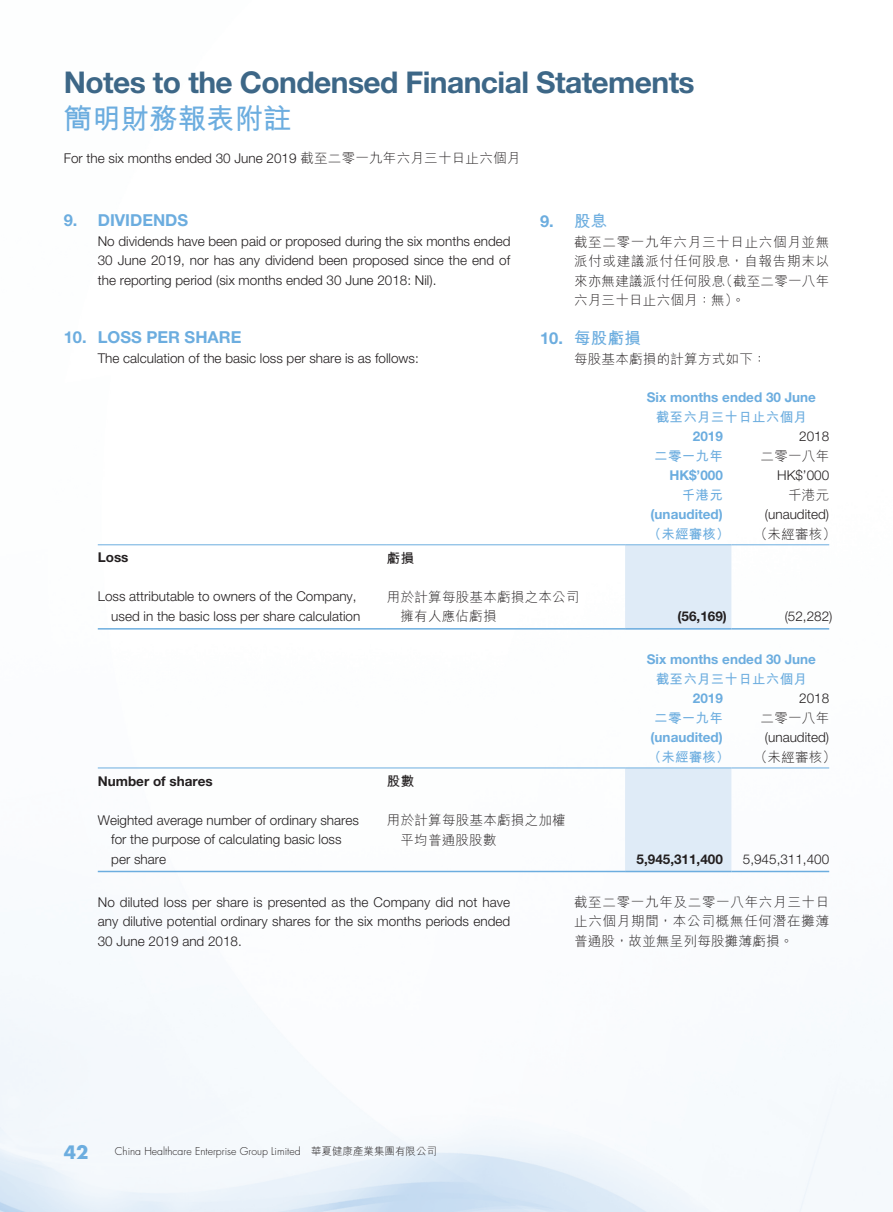
<style>
.page{position:relative;width:893px;height:1212px;background:#fff}
.page>*{position:absolute;margin:0;border:0;box-sizing:border-box;transform-origin:0 0}
.t1{font:700 30px "Helvetica Neue LT Std";letter-spacing:-.02em;color:#3d6787}
.t2{font:700 28.5px "M Hei HK";color:#6caddf}
.t3{font:700 18px "Futura Std";color:#6caddf}
.t4{font:700 16.5px "Helvetica Neue LT Std";color:#6caddf}
.t5{font:700 16.5px "M Hei HK";color:#6caddf}
.t6{font:300 13.5px/19.5px "Helvetica Neue LT Std";color:#231f20;text-align:justify}
.t7{font:300 13.5px/19.5px "M Hei HK";letter-spacing:.02em;color:#231f20;text-align:justify}
.t8{font:700 13.5px "Helvetica Neue LT Std";color:#6caddf}
.t9{font:700 13.5px "M Hei HK";letter-spacing:.02em;color:#6caddf}
.t10{font:700 13.5px "Helvetica Neue LT Std";color:#231f20}
.t11{font:700 13.5px "M Hei HK";color:#231f20}
.t12{font:300 10.5px "Futura Std";color:#231f20}
.s1{font-family:"M Hei HK"}
.s2{font-family:"Helvetica Neue LT Std"}
</style>
<div class="page">
<div style="left:625px;top:545px;width:106px;height:83px;background:#dfebf7"></div>
<hr style="left:98px;top:544px;width:289px;height:1px;background:#6caddf">
<hr style="left:387px;top:544px;width:238px;height:1px;background:#6caddf">
<hr style="left:625px;top:544px;width:106px;height:1px;background:#6caddf">
<hr style="left:731px;top:544px;width:98px;height:1px;background:#6caddf">
<hr style="left:98px;top:628px;width:289px;height:1px;background:#6caddf">
<hr style="left:387px;top:628px;width:238px;height:1px;background:#6caddf">
<hr style="left:625px;top:628px;width:106px;height:1px;background:#6caddf">
<hr style="left:731px;top:628px;width:98px;height:1px;background:#6caddf">
<div style="left:625px;top:768px;width:106px;height:103px;background:#dfebf7"></div>
<hr style="left:98px;top:767px;width:289px;height:1px;background:#6caddf">
<hr style="left:387px;top:767px;width:238px;height:1px;background:#6caddf">
<hr style="left:625px;top:767px;width:106px;height:1px;background:#6caddf">
<hr style="left:731px;top:767px;width:98px;height:1px;background:#6caddf">
<hr style="left:98px;top:871px;width:289px;height:1px;background:#6caddf">
<hr style="left:387px;top:871px;width:238px;height:1px;background:#6caddf">
<hr style="left:625px;top:871px;width:106px;height:1px;background:#6caddf">
<hr style="left:731px;top:871px;width:98px;height:1px;background:#6caddf">
<h1 class="t1" style="left:64px;top:64px;width:632px">Notes to the Condensed Financial Statements</h1>
<h2 class="t2" style="left:64px;top:98px;width:229px">簡明財務報表附註</h2>
<p class="t6" style="left:64px;top:148px;width:458px">For the six months ended 30 June 2019 <span class="s1">截至二零一九年六月三十日止六個月</span></p>
<p class="t4" style="left:64px;top:210px;width:126px">9. DIVIDENDS</p>
<p class="t6" style="left:98px;top:231px;width:414px">No dividends have been paid or proposed during the six months ended 30 June 2019, nor has any dividend been proposed since the end of the reporting period (six months ended 30 June 2018: Nil).</p>
<p class="t4" style="left:64px;top:327px;width:179px">10. LOSS PER SHARE</p>
<p class="t6" style="left:98px;top:348px;width:323px">The calculation of the basic loss per share is as follows:</p>
<p class="t4" style="left:540px;top:211px;width:69px">9. <span class="s1">股息</span></p>
<p class="t7" style="left:574px;top:232px;width:257px">截至二零一九年六月三十日止六個月並無派付或建議派付任何股息，自報告期末以來亦無建議派付任何股息（截至二零一八年六月三十日止六個月：無）。</p>
<p class="t5" style="left:540px;top:326px;width:103px"><span class="s2">10.</span> 每股虧損</p>
<p class="t7" style="left:574px;top:349px;width:194px">每股基本虧損的計算方式如下：</p>
<p class="t8" style="left:647px;top:389px;width:171px">Six months ended 30 June</p>
<p class="t9" style="left:656px;top:407px;width:153px">截至六月三十日止六個月</p>
<p class="t8" style="left:693px;top:428px;width:32px">2019</p>
<p class="t6" style="left:799px;top:426px;width:32px">2018</p>
<p class="t9" style="left:654px;top:446px;width:70px">二零一九年</p>
<p class="t7" style="left:761px;top:446px;width:70px">二零一八年</p>
<p class="t8" style="left:669px;top:467px;width:55px">HK$’000</p>
<p class="t6" style="left:777px;top:465px;width:54px">HK$’000</p>
<p class="t9" style="left:682px;top:485px;width:43px">千港元</p>
<p class="t7" style="left:788px;top:485px;width:43px">千港元</p>
<p class="t8" style="left:651px;top:506px;width:74px">(unaudited)</p>
<p class="t6" style="left:765px;top:504px;width:66px">(unaudited)</p>
<p class="t9" style="left:648px;top:524px;width:83px">（未經審核）</p>
<p class="t7" style="left:754px;top:524px;width:83px">（未經審核）</p>
<p class="t10" style="left:98px;top:549px;width:32px">Loss</p>
<p class="t11" style="left:387px;top:548px;width:29px">虧損</p>
<p class="t6" style="left:98px;top:586px;width:264px;text-align:right">Loss attributable to owners of the Company, used in the basic loss per share calculation</p>
<p class="t7" style="left:400px;top:587px;width:181px;text-indent:-14px">用於計算每股基本虧損之本公司擁有人應佔虧損</p>
<p class="t10" style="left:98px;top:772px;width:116px">Number of shares</p>
<p class="t11" style="left:387px;top:771px;width:29px">股數</p>
<p class="t6" style="left:111px;top:810px;width:249px;text-align:left;text-indent:-14px">Weighted average number of ordinary shares for the purpose of calculating basic loss per share</p>
<p class="t7" style="left:400px;top:810px;width:167px;text-indent:-14px">用於計算每股基本虧損之加權平均普通股股數</p>
<p class="t10" style="left:678px;top:608px;width:51px">(56,169)</p>
<p class="t6" style="left:785px;top:607px;width:49px">(52,282)</p>
<p class="t8" style="left:647px;top:651px;width:171px">Six months ended 30 June</p>
<p class="t9" style="left:656px;top:669px;width:153px">截至六月三十日止六個月</p>
<p class="t8" style="left:693px;top:690px;width:32px">2019</p>
<p class="t6" style="left:799px;top:688px;width:32px">2018</p>
<p class="t9" style="left:654px;top:708px;width:70px">二零一九年</p>
<p class="t7" style="left:761px;top:708px;width:70px">二零一八年</p>
<p class="t8" style="left:651px;top:729px;width:74px">(unaudited)</p>
<p class="t6" style="left:765px;top:727px;width:66px">(unaudited)</p>
<p class="t9" style="left:648px;top:747px;width:83px">（未經審核）</p>
<p class="t7" style="left:754px;top:747px;width:83px">（未經審核）</p>
<p class="t10" style="left:636px;top:850px;width:88px">5,945,311,400</p>
<p class="t6" style="left:743px;top:849px;width:88px">5,945,311,400</p>
<p class="t6" style="left:98px;top:892px;width:414px">No diluted loss per share is presented as the Company did not have any dilutive potential ordinary shares for the six months periods ended 30 June 2019 and 2018.</p>
<p class="t7" style="left:574px;top:892px;width:257px">截至二零一九年及二零一八年六月三十日止六個月期間，本公司概無任何潛在攤薄普通股，故並無呈列每股攤薄虧損。</p>
<h3 class="t3" style="left:64px;top:1140px;width:26px">42</h3>
<p class="t12" style="left:115px;top:1145px;width:324px">China Healthcare Enterprise Group Limited <span class="s1">華夏健康產業集團有限公司</span></p>
</div>
